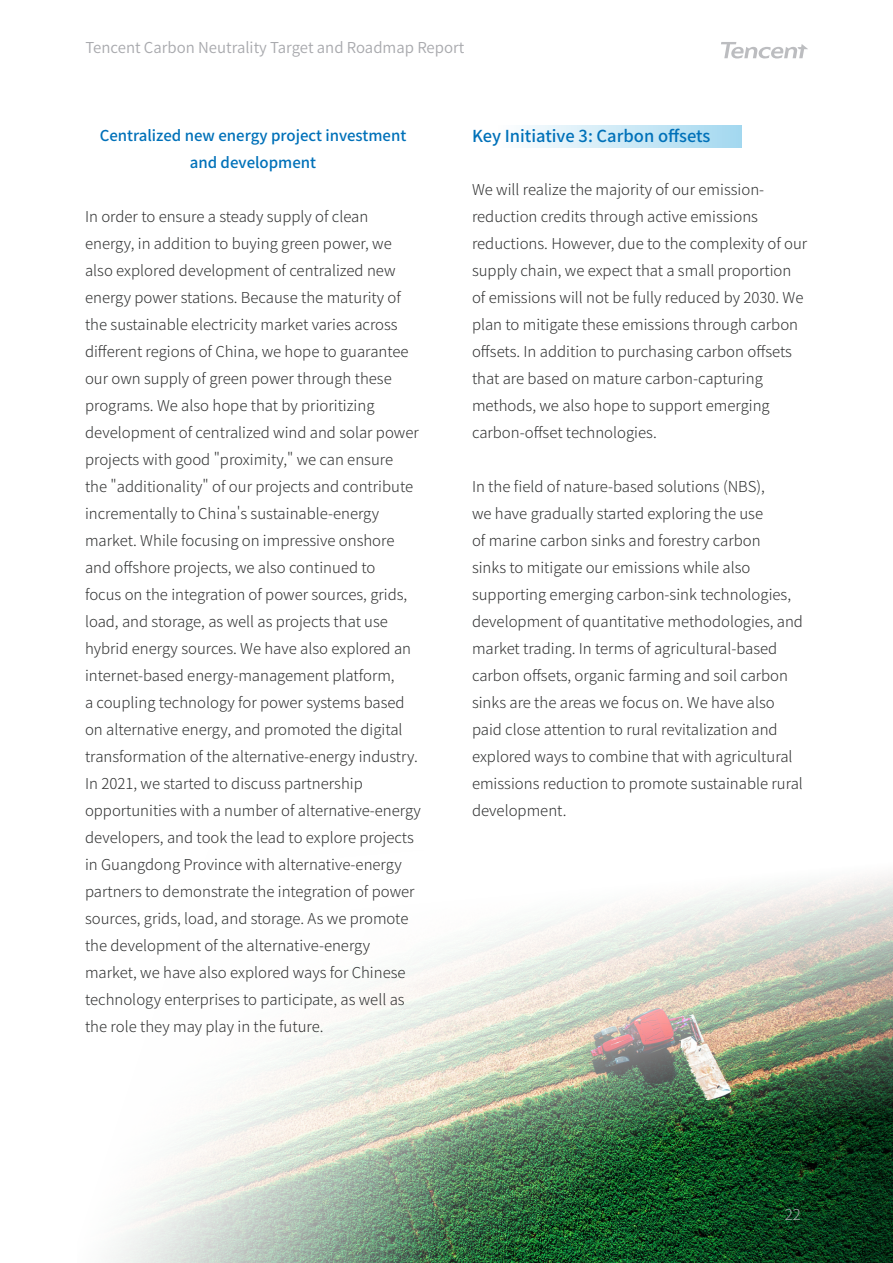
<style>
.page{position:relative;width:893px;height:1263px;background:#fff}
.page>*{position:absolute;margin:0;border:0;box-sizing:border-box;transform-origin:0 0}
.t1{font:500 16.5px "Source Han Sans CN";color:#0071b9}
.t2{font:300 15px/27px "Source Han Sans CN";color:#303131}
.t3{font:500 15px/27px "Source Han Sans CN";color:#0071b9;text-align:center}
.t4{font:15px "Source Han Sans CN";color:#a8a9ad}
.t5{font:300 15px "Source Han Sans CN";color:#a8a9ad}
</style>
<div class="page">
<svg style="left:721px;top:42px;width:87px;height:16px"></svg>
<img style="left:591px;top:1207px;width:302px;height:56px">
<img style="left:591px;top:874px;width:302px;height:333px">
<img style="left:113px;top:916px;width:478px;height:347px">
<div style="left:472px;top:125px;width:269px;height:23px;background:linear-gradient(to right,#fff,#a3d8ef)"></div>
<p class="t4" style="left:85px;top:39px;width:380px">Tencent Carbon Neutrality Target and Roadmap Report</p>
<p class="t3" style="left:100px;top:122px;width:308px">Centralized new energy project investment and development</p>
<p class="t2" style="left:85px;top:203px;width:337px">In order to ensure a steady supply of clean energy, in addition to buying green power, we also explored development of centralized new energy power stations. Because the maturity of the sustainable electricity market varies across different regions of China, we hope to guarantee our own supply of green power through these programs. We also hope that by prioritizing development of centralized wind and solar power projects with good "proximity," we can ensure<br>the "additionality" of our projects and contribute incrementally to China's sustainable-energy market. While focusing on impressive onshore and offshore projects, we also continued to<br>focus on the integration of power sources, grids, load, and storage, as well as projects that use hybrid energy sources. We have also explored an internet-based energy-management platform,<br>a coupling technology for power systems based on alternative energy, and promoted the digital transformation of the alternative-energy industry.<br>In 2021, we started to discuss partnership opportunities with a number of alternative-energy developers, and took the lead to explore projects in Guangdong Province with alternative-energy partners to demonstrate the integration of power sources, grids, load, and storage. As we promote the development of the alternative-energy market, we have also explored ways for Chinese technology enterprises to participate, as well as the role they may play in the future.</p>
<p class="t1" style="left:472px;top:127px;width:240px">Key Initiative 3: Carbon offsets</p>
<p class="t2" style="left:472px;top:176px;width:337px">We will realize the majority of our emission&shy;reduction credits through active emissions reductions. However, due to the complexity of our supply chain, we expect that a small proportion of emissions will not be fully reduced by 2030. We plan to mitigate these emissions through carbon offsets. In addition to purchasing carbon offsets that are based on mature carbon-capturing methods, we also hope to support emerging carbon-offset technologies.</p>
<p class="t2" style="left:472px;top:473px;width:333px">In the field of nature-based solutions (NBS),<br>we have gradually started exploring the use<br>of marine carbon sinks and forestry carbon<br>sinks to mitigate our emissions while also supporting emerging carbon-sink technologies, development of quantitative methodologies, and market trading. In terms of agricultural-based carbon offsets, organic farming and soil carbon sinks are the areas we focus on. We have also paid close attention to rural revitalization and explored ways to combine that with agricultural emissions reduction to promote sustainable rural development.</p>
<p class="t5" style="left:791px;top:1198px;width:18px">22</p>
<p class="t5" style="left:785px;top:1206px;width:18px">22</p>
</div>
